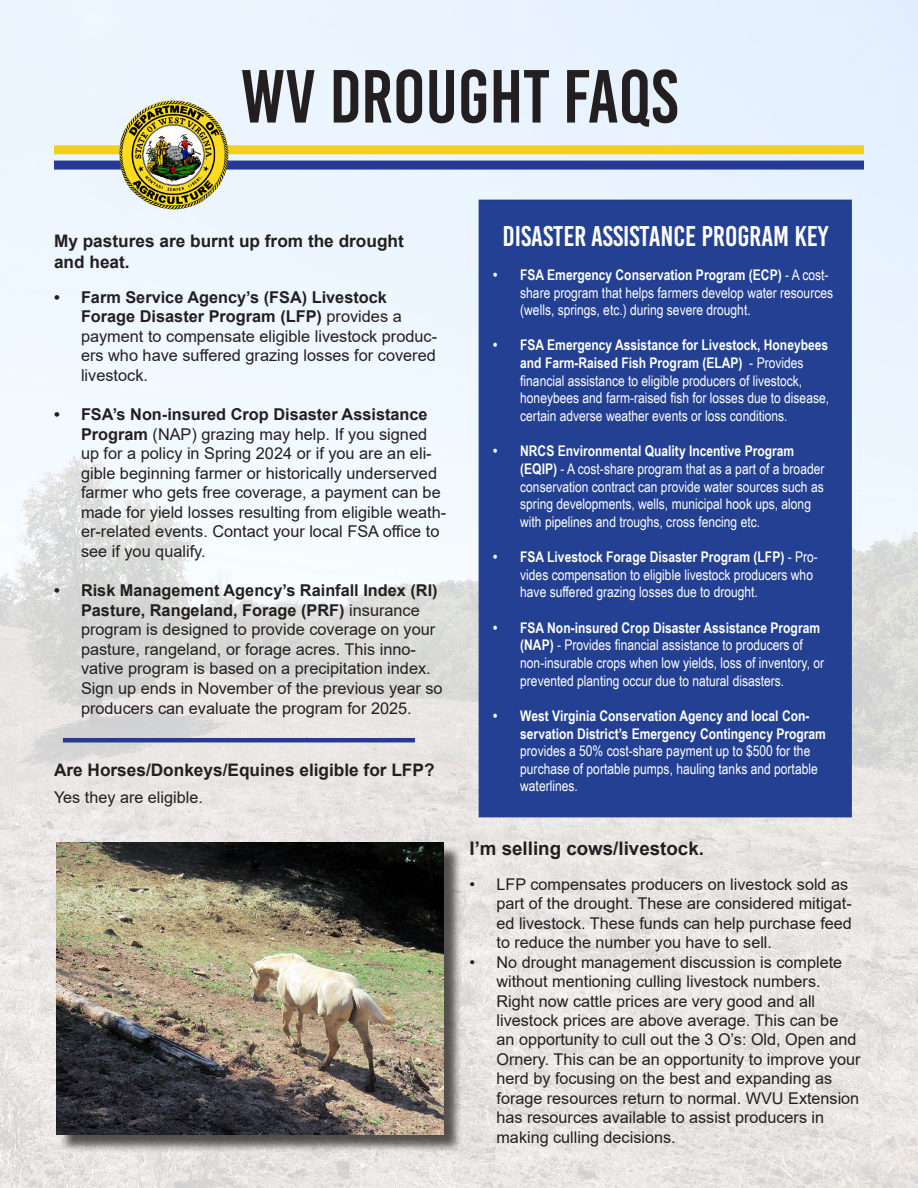
<style>
.page{position:relative;width:918px;height:1188px;background:#fff}
.page>*{position:absolute;margin:0;border:0;box-sizing:border-box;transform-origin:0 0}
.t1{font:75px "Bebas Kai";color:#231f20}
.t2{font:28.5px "Bebas Kai";color:#fff}
.t3{font:700 18.75px "Arial";color:#231f20}
.t4{font:700 17.25px "Arial";color:#231f20}
.t5{font:16.35px/19.5px "Arial";color:#231f20}
.t6{font:16.2px/19.5px "Arial";color:#231f20}
.t7{font:14.7px/17.7px "Arial Narrow";color:#fff}
.s1{font-weight:700}
</style>
<div class="page">
<img style="left:0;top:0;width:918px;height:1188px">
<div style="left:59px;top:845px;width:404px;height:308px;background:#231f20;opacity:.75"></div>
<img style="left:57px;top:842px;width:387px;height:292px">
<div style="left:54px;top:161px;width:810px;height:9px;background:#263995"></div>
<div style="left:54px;top:145px;width:810px;height:9px;background:#f2cf21"></div>
<img style="left:119px;top:100px;width:58px;height:60px">
<hr style="left:63px;top:738px;width:352px;height:4px;background:#263995">
<div style="left:479px;top:200px;width:373px;height:617px;background:#234093;border:2px solid #243d95"></div>
<p class="t1" style="left:241px;top:56px;width:439px">WV DROUGHT FAQS</p>
<p class="t4" style="left:54px;top:229px;width:351px">My pastures are burnt up from the drought</p>
<p class="t4" style="left:54px;top:250px;width:77px">and heat.</p>
<p class="t5" style="left:81px;top:287px;width:358px;text-indent:-27px"><span class="s1">• Farm Service Agency’s (FSA) Livestock Forage Disaster Program (LFP)</span> provides a payment to compensate eligible livestock produc&shy;ers who have suffered grazing losses for covered livestock.</p>
<p class="t5" style="left:81px;top:404px;width:367px;text-indent:-27px"><span class="s1">• FSA’s Non-insured Crop Disaster Assistance Program</span> (NAP) grazing may help. If you signed up for a policy in Spring 2024 or if you are an eli&shy;gible beginning farmer or historically underserved farmer who gets free coverage, a payment can be made for yield losses resulting from eligible weath&shy;er-related events. Contact your local FSA office to see if you qualify.</p>
<p class="t5" style="left:81px;top:580px;width:363px;text-indent:-27px"><span class="s1">• Risk Management Agency’s Rainfall Index (RI)<br>Pasture, Rangeland, Forage (PRF)</span> insurance program is designed to provide coverage on your pasture, rangeland, or forage acres. This inno&shy;vative program is based on a precipitation index.<br>Sign up ends in November of the previous year so producers can evaluate the program for 2025.</p>
<p class="t4" style="left:54px;top:758px;width:382px">Are Horses/Donkeys/Equines eligible for LFP?</p>
<p class="t6" style="left:54px;top:787px;width:150px">Yes they are eligible.</p>
<p class="t2" style="left:503px;top:221px;width:327px">DISASTER ASSISTANCE PROGRAM KEY</p>
<p class="t7" style="left:520px;top:265px;width:314px;text-indent:-27px"><span class="s1">• FSA Emergency Conservation Program (ECP)</span> - A cost&shy;share program that helps farmers develop water resources (wells, springs, etc.) during severe drought.</p>
<p class="t7" style="left:520px;top:336px;width:310px;text-indent:-27px"><span class="s1">• FSA Emergency Assistance for Livestock, Honeybees and Farm-Raised Fish Program (ELAP)</span> - Provides financial assistance to eligible producers of livestock, honeybees and farm-raised fish for losses due to disease, certain adverse weather events or loss conditions.</p>
<p class="t7" style="left:520px;top:442px;width:306px;text-indent:-27px"><span class="s1">• NRCS Environmental Quality Incentive Program (EQIP)</span> - A cost-share program that as a part of a broader conservation contract can provide water sources such as spring developments, wells, municipal hook ups, along with pipelines and troughs, cross fencing etc.</p>
<p class="t7" style="left:520px;top:548px;width:299px;text-indent:-27px"><span class="s1">• FSA Livestock Forage Disaster Program (LFP)</span> - Pro&shy;vides compensation to eligible livestock producers who have suffered grazing losses due to drought.</p>
<p class="t7" style="left:520px;top:618px;width:305px;text-indent:-27px"><span class="s1">• FSA Non-insured Crop Disaster Assistance Program (NAP)</span> - Provides financial assistance to producers of non-insurable crops when low yields, loss of inventory, or prevented planting occur due to natural disasters.</p>
<p class="t7" style="left:520px;top:706px;width:307px;text-indent:-27px"><span class="s1">• West Virginia Conservation Agency and local Con&shy;servation District’s Emergency Contingency Program </span>provides a 50% cost-share payment up to $500 for the purchase of portable pumps, hauling tanks and portable waterlines.</p>
<p class="t3" style="left:470px;top:836px;width:236px">I’m selling cows/livestock.</p>
<p class="t6" style="left:496px;top:874px;width:357px;text-indent:-27px">• LFP compensates producers on livestock sold as part of the drought. These are considered mitigat&shy;ed livestock. These funds can help purchase feed to reduce the number you have to sell.</p>
<p class="t6" style="left:496px;top:952px;width:366px;text-indent:-27px">• No drought management discussion is complete without mentioning culling livestock numbers.<br>Right now cattle prices are very good and all livestock prices are above average. This can be<br>an opportunity to cull out the 3 O’s: Old, Open and Ornery. This can be an opportunity to improve your herd by focusing on the best and expanding as forage resources return to normal. WVU Extension has resources available to assist producers in making culling decisions.</p>
</div>
